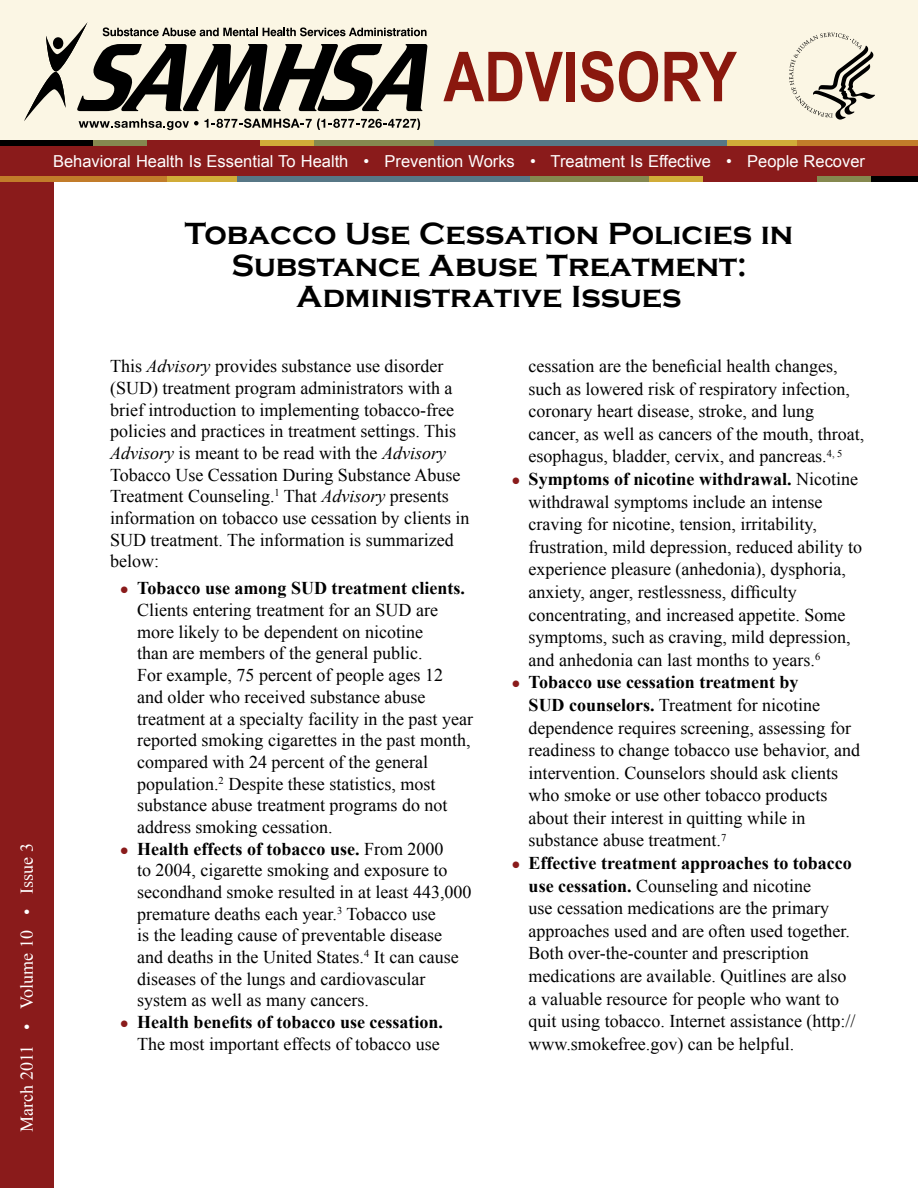
<style>
.page{position:relative;width:918px;height:1188px;background:#fff}
.page>*{position:absolute;margin:0;border:0;box-sizing:border-box;transform-origin:0 0}
.t1{font:700 69px "Arial Narrow";color:#8a180e}
.t2{font:700 31.5px/31.5px "Copperplate Gothic";color:#000;text-align:center}
.t3{font:18px/21.8px "Times New Roman";color:#000}
.t4{font:700 18px/21.8px "Times New Roman";color:#000;text-align:right}
.t5{font:18px "Times New Roman";color:#fff}
.t6{font:16.5px "Arial";color:#fff}
.s1{font-style:italic}
.s2{font-size:15px;color:#8a1b1b}
.s3{font-weight:700}
.s4{font-weight:400;font-size:15px;color:#8a1b1b}
.s5{font-weight:400}
</style>
<div class="page">
<div style="left:0;top:0;width:54px;height:1188px;background:#8a1b1b"></div>
<div style="left:0;top:0;width:918px;height:146px;background:#fbf6e4"></div>
<div style="left:0;top:146px;width:918px;height:30px;background:#8a1b1b"></div>
<div style="left:867px;top:176px;width:51px;height:5px;background:#000"></div>
<svg style="left:24px;top:22px;width:403px;height:108px"></svg>
<svg style="left:789px;top:33px;width:86px;height:87px"></svg>
<div style="left:727px;top:140px;width:70px;height:6px;background:#d1ac38"></div>
<div style="left:314px;top:140px;width:120px;height:6px;background:#85884f"></div>
<div style="left:434px;top:140px;width:293px;height:6px;background:#577786"></div>
<div style="left:0;top:140px;width:96px;height:6px;background:#000"></div>
<div style="left:139px;top:140px;width:122px;height:6px;background:#8a1b1b"></div>
<div style="left:93px;top:140px;width:53px;height:6px;background:#85884f"></div>
<div style="left:261px;top:140px;width:53px;height:6px;background:#d1ac38"></div>
<div style="left:797px;top:140px;width:121px;height:6px;background:#c27c2a"></div>
<div style="left:166px;top:176px;width:71px;height:5px;background:#d1ac38"></div>
<div style="left:530px;top:176px;width:119px;height:5px;background:#85884f"></div>
<div style="left:237px;top:176px;width:293px;height:5px;background:#577786"></div>
<div style="left:703px;top:176px;width:121px;height:5px;background:#8a1b1b"></div>
<div style="left:817px;top:176px;width:53px;height:5px;background:#85884f"></div>
<div style="left:649px;top:176px;width:54px;height:5px;background:#d1ac38"></div>
<div style="left:0;top:176px;width:166px;height:5px;background:#c27c2a"></div>
<p class="t5" style="left:15px;top:894px;width:52px;rotate:-90deg">Issue 3</p>
<p class="t5" style="left:15px;top:915px;width:8px;rotate:-90deg">•</p>
<p class="t5" style="left:15px;top:1009px;width:80px;rotate:-90deg">Volume 10</p>
<p class="t5" style="left:15px;top:1030px;width:8px;rotate:-90deg">•</p>
<p class="t5" style="left:15px;top:1132px;width:89px;rotate:-90deg">March 2011</p>
<h1 class="t1" style="left:443px;top:25px;width:295px">ADVISORY</h1>
<p class="t6" style="left:53px;top:150px;width:814px">Behavioral Health Is Essential To Health • Prevention Works • Treatment Is Effective • People Recover</p>
<h2 class="t2" style="left:185px;top:219px;width:610px">Tobacco Use Cessation Policies in<br>Substance Abuse Treatment:<br>Administrative Issues</h2>
<p class="t3" style="left:110px;top:355px;width:361px">This <span class="s1">Advisory</span> provides substance use disorder (SUD) treatment program administrators with a brief introduction to implementing tobacco-free policies and practices in treatment settings. This <span class="s1">Advisory</span> is meant to be read with the <span class="s1">Advisory </span>Tobacco Use Cessation During Substance Abuse Treatment Counseling.<sup>1</sup> That <span class="s1">Advisory</span> presents information on tobacco use cessation by clients in SUD treatment. The information is summarized below:</p>
<p class="t3" style="left:137px;top:577px;width:337px;text-indent:-17px"><span class="s2">●</span> <span class="s3">Tobacco use among SUD treatment clients.<br></span>Clients entering treatment for an SUD are more likely to be dependent on nicotine<br>than are members of the general public.<br>For example, 75 percent of people ages 12 and older who received substance abuse treatment at a specialty facility in the past year reported smoking cigarettes in the past month, compared with 24 percent of the general population.<sup>2</sup> Despite these statistics, most substance abuse treatment programs do not address smoking cessation.</p>
<p class="t3" style="left:137px;top:837px;width:336px;text-indent:-17px"><span class="s2">●</span> <span class="s3">Health effects of tobacco use.</span> From 2000<br>to 2004, cigarette smoking and exposure to secondhand smoke resulted in at least 443,000 premature deaths each year.<sup>3</sup> Tobacco use<br>is the leading cause of preventable disease and deaths in the United States.<sup>4</sup> It can cause diseases of the lungs and cardiovascular system as well as many cancers.</p>
<p class="t4" style="left:120px;top:1011px;width:325px"><span class="s4">●</span> Health benefits of tobacco use cessation.<br><span class="s5">The most important effects of tobacco use</span></p>
<p class="t3" style="left:529px;top:354px;width:337px;line-height:22.6px">cessation are the beneficial health changes, such as lowered risk of respiratory infection, coronary heart disease, stroke, and lung cancer, as well as cancers of the mouth, throat, esophagus, bladder, cervix, and pancreas.<sup>4,</sup> <sup>5</sup></p>
<p class="t3" style="left:529px;top:467px;width:335px;line-height:22.6px;text-indent:-17px"><span class="s2">●</span> <span class="s3">Symptoms of nicotine withdrawal.</span> Nicotine withdrawal symptoms include an intense craving for nicotine, tension, irritability, frustration, mild depression, reduced ability to experience pleasure (anhedonia), dysphoria, anxiety, anger, restlessness, difficulty concentrating, and increased appetite. Some symptoms, such as craving, mild depression, and anhedonia can last months to years.<sup>6</sup></p>
<p class="t3" style="left:529px;top:671px;width:333px;line-height:22.6px;text-indent:-17px"><span class="s2">●</span> <span class="s3">Tobacco use cessation treatment by<br>SUD counselors.</span> Treatment for nicotine dependence requires screening, assessing for readiness to change tobacco use behavior, and intervention. Counselors should ask clients who smoke or use other tobacco products about their interest in quitting while in substance abuse treatment.<sup>7</sup></p>
<p class="t3" style="left:529px;top:851px;width:328px;line-height:22.6px;text-indent:-17px"><span class="s2">●</span> <span class="s3">Effective treatment approaches to tobacco use cessation.</span> Counseling and nicotine<br>use cessation medications are the primary approaches used and are often used together.<br>Both over-the-counter and prescription medications are available. Quitlines are also a valuable resource for people who want to quit using tobacco. Internet assistance (http:// www.smokefree.gov) can be helpful.</p>
</div>
